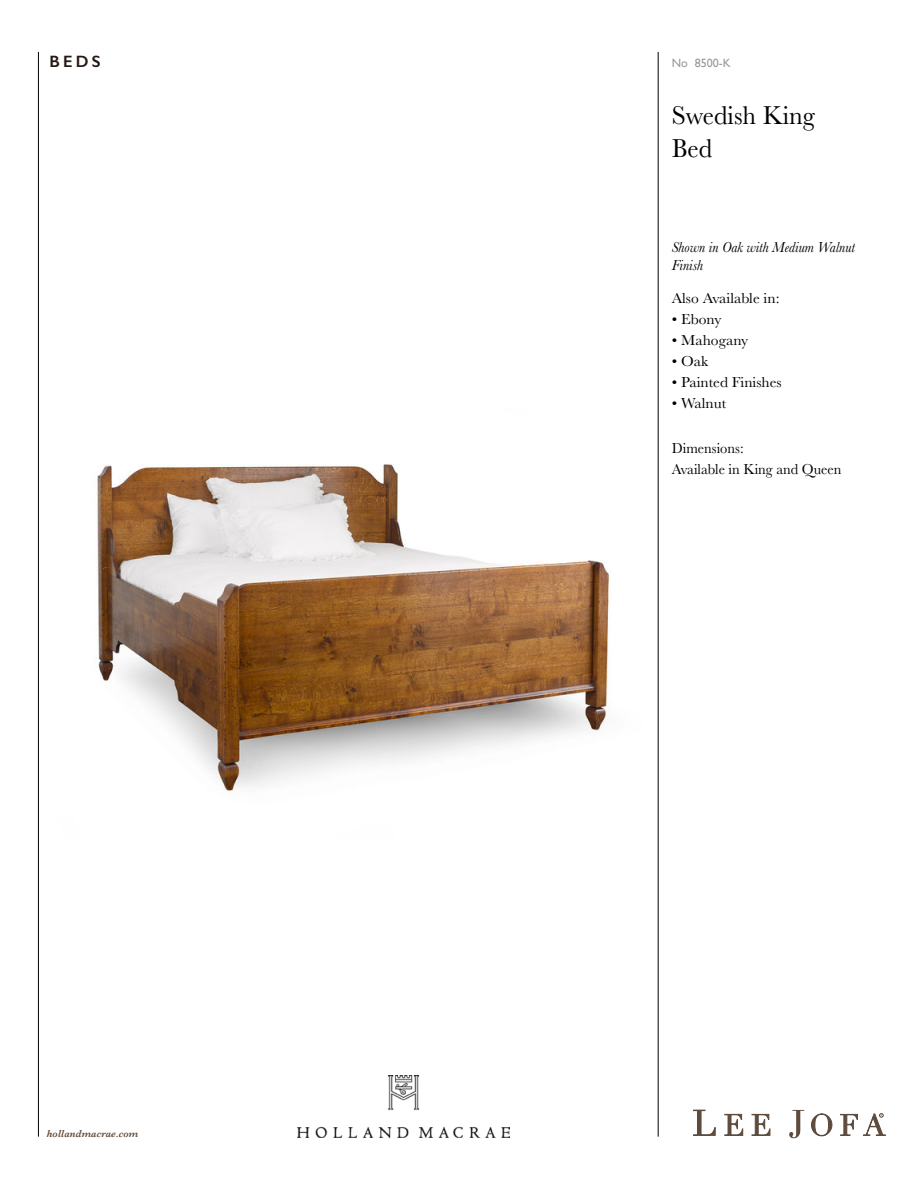
<style>
.page{position:relative;width:918px;height:1188px;background:#fff}
.page>*{position:absolute;margin:0;border:0;box-sizing:border-box;transform-origin:0 0}
.t1{font:26.85px/32.1px "Baskerville";color:#000;scale:.96 1}
.t2{font:600 16.5px "Gill Sans";color:#261913}
.t3{font:15px "Baskerville";color:#000}
.t4{font:15px/21px "Baskerville";color:#000;scale:.96 1}
.t5{font:italic 15px/18px "Baskerville";color:#000;scale:.96 1}
.t6{font:12px "Gill Sans";letter-spacing:.005em;color:#999}
.t7{font:italic 600 10.5px "Baskerville";letter-spacing:.005em;color:#5f4b3c;scale:.96 1}
</style>
<div class="page">
<svg style="left:693px;top:1110px;width:23px;height:26px"></svg>
<svg style="left:724px;top:1114px;width:19px;height:22px"></svg>
<svg style="left:752px;top:1114px;width:18px;height:22px"></svg>
<svg style="left:811px;top:1114px;width:21px;height:22px"></svg>
<svg style="left:789px;top:1110px;width:15px;height:28px"></svg>
<svg style="left:840px;top:1113px;width:46px;height:23px"></svg>
<img style="left:298px;top:1076px;width:212px;height:61px">
<hr style="left:38px;top:52px;width:1px;height:1085px;background:#000">
<hr style="left:658px;top:52px;width:1px;height:1085px;background:#000">
<img style="left:97px;top:464px;width:513px;height:327px">
<p class="t2" style="left:49px;top:51px;width:53px">BEDS</p>
<p class="t7" style="left:47px;top:1126px;width:97px">hollandmacrae.com</p>
<p class="t6" style="left:672px;top:56px;width:60px">No 8500-K</p>
<h1 class="t1" style="left:672px;top:100px;width:151px">Swedish King<br>Bed</h1>
<p class="t5" style="left:672px;top:238px;width:192px">Shown in Oak with Medium Walnut<br>Finish</p>
<p class="t3" style="left:672px;top:289px;width:109px">Also Available in:</p>
<p class="t3" style="left:672px;top:310px;width:51px">• Ebony</p>
<p class="t3" style="left:672px;top:331px;width:78px">• Mahogany</p>
<p class="t3" style="left:672px;top:352px;width:38px">• Oak</p>
<p class="t3" style="left:672px;top:373px;width:111px">• Painted Finishes</p>
<p class="t3" style="left:672px;top:394px;width:56px">• Walnut</p>
<p class="t4" style="left:672px;top:437px;width:178px">Dimensions:<br>Available in King and Queen</p>
</div>
